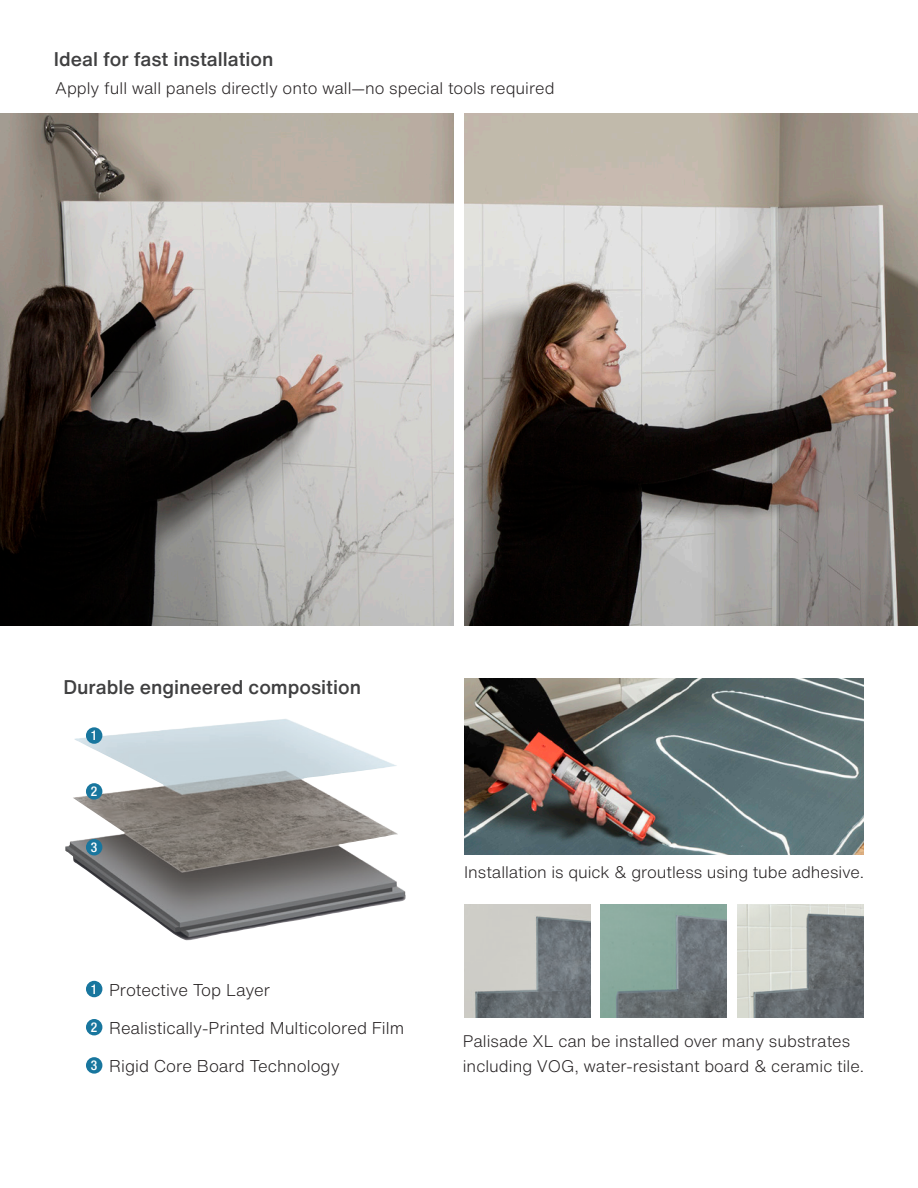
<style>
.page{position:relative;width:918px;height:1188px;background:#fff}
.page>*{position:absolute;margin:0;border:0;box-sizing:border-box;transform-origin:0 0}
.t1{font:500 19.5px "Helvetica Now Text";color:#404041}
.t2{font:300 16.8px "Helvetica Now Text";color:#231f20}
.t3{font:300 16.5px/25.5px "Helvetica Now Text";color:#231f20}
.t4{font:500 condensed 13.5px "Helvetica Neue LT Std";color:#fff}
</style>
<div class="page">
<img style="left:65px;top:719px;width:341px;height:222px">
<div style="left:86px;top:981px;width:16px;height:16px;background:#18769e;border-radius:50%"></div>
<div style="left:86px;top:1019px;width:16px;height:16px;background:#18769e;border-radius:50%"></div>
<div style="left:86px;top:1057px;width:16px;height:17px;background:#18769e;border-radius:50%"></div>
<div style="left:86px;top:727px;width:16px;height:17px;background:#18769e;border-radius:50%"></div>
<div style="left:86px;top:783px;width:16px;height:17px;background:#18769e;border-radius:50%"></div>
<div style="left:86px;top:839px;width:16px;height:16px;background:#18769e;border-radius:50%"></div>
<img style="left:464px;top:905px;width:126px;height:112px">
<img style="left:601px;top:905px;width:126px;height:112px">
<img style="left:737px;top:905px;width:126px;height:112px">
<img style="left:464px;top:679px;width:399px;height:176px">
<img style="left:0;top:114px;width:454px;height:511px">
<img style="left:464px;top:114px;width:454px;height:511px">
<p class="t1" style="left:54px;top:45px;width:221px">Ideal for fast installation</p>
<p class="t3" style="left:55px;top:75px;width:501px">Apply full wall panels directly onto wall—no special tools required</p>
<p class="t1" style="left:63px;top:673px;width:299px">Durable engineered composition</p>
<p class="t4" style="left:91px;top:728px;width:8px">1</p>
<p class="t4" style="left:91px;top:783px;width:8px">2</p>
<p class="t4" style="left:91px;top:839px;width:8px">3</p>
<p class="t4" style="left:91px;top:981px;width:8px">1</p>
<p class="t4" style="left:91px;top:1019px;width:8px">2</p>
<p class="t4" style="left:91px;top:1057px;width:8px">3</p>
<p class="t2" style="left:109px;top:977px;width:163px">Protective Top Layer</p>
<p class="t2" style="left:109px;top:1015px;width:297px">Realistically-Printed Multicolored Film</p>
<p class="t2" style="left:109px;top:1054px;width:232px">Rigid Core Board Technology</p>
<p class="t3" style="left:464px;top:859px;width:401px">Installation is quick &amp; groutless using tube adhesive.</p>
<p class="t3" style="left:463px;top:1028px;width:403px">Palisade XL can be installed over many substrates including VOG, water-resistant board &amp; ceramic tile.</p>
</div>
